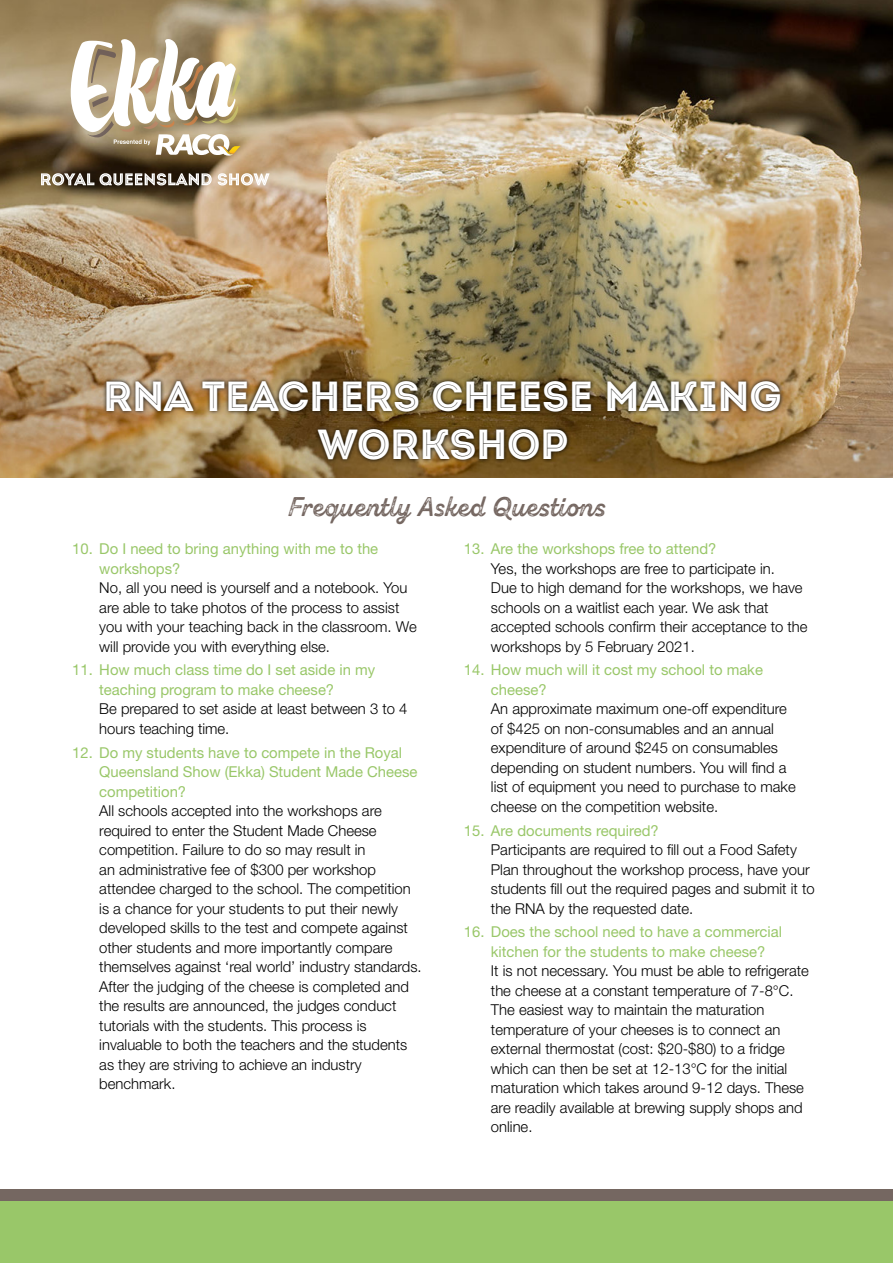
<style>
.page{position:relative;width:893px;height:1263px;background:#fff}
.page>*{position:absolute;margin:0;border:0;box-sizing:border-box;transform-origin:0 0}
.Body-Copy{font:42px/48px "Intro Black Inline Caps";color:#fff;text-align:center}
.t1{font:27px "Zing Script Rust B Base G";color:#756761}
.t2{font:300 15px/19.5px "Helvetica Neue";color:#000}
.t3{font:15px/19.5px "Helvetica Neue";color:#99c769}
.s1{font-weight:400;color:#99c769}
.s2{font-weight:300;color:#000}
</style>
<div class="page">
<img style="left:0;top:0;width:893px;height:477px">
<svg style="left:71px;top:39px;width:170px;height:117px"></svg>
<svg style="left:41px;top:171px;width:228px;height:15px"></svg>
<div style="left:0;top:1189px;width:893px;height:74px;background:#99c769"></div>
<div style="left:0;top:1189px;width:893px;height:11px;background:#756761"></div>
<img style="left:102px;top:376px;width:683px;height:88px">
<p class="Body-Copy" style="left:103px;top:371px;width:679px">RNA TEACHERS CHEESE MAKING<br>WORKSHOP</p>
<p class="t1" style="left:288px;top:489px;width:316px">Frequently Asked Questions</p>
<p class="t2" style="left:99px;top:539px;width:319px;text-indent:-27px"><span class="s1">10. Do I need to bring anything with me to the workshops?<br></span>No, all you need is yourself and a notebook. You are able to take photos of the process to assist you with your teaching back in the classroom. We will provide you with everything else.</p>
<p class="t3" style="left:99px;top:660px;width:310px;text-indent:-27px">11. How much class time do I set aside in my teaching program to make cheese?<br><span class="s2">Be prepared to set aside at least between 3 to 4 hours teaching time.</span></p>
<p class="t2" style="left:99px;top:742px;width:324px;text-indent:-27px"><span class="s1">12. Do my students have to compete in the Royal Queensland Show (Ekka) Student Made Cheese competition?<br></span>All schools accepted into the workshops are required to enter the Student Made Cheese competition. Failure to do so may result in<br>an administrative fee of $300 per workshop attendee charged to the school. The competition is a chance for your students to put their newly developed skills to the test and compete against other students and more importantly compare themselves against ‘real world’ industry standards.<br>After the judging of the cheese is completed and the results are announced, the judges conduct tutorials with the students. This process is invaluable to both the teachers and the students as they are striving to achieve an industry benchmark.</p>
<p class="t2" style="left:491px;top:539px;width:318px;text-indent:-27px"><span class="s1">13. Are the workshops free to attend?<br></span>Yes, the workshops are free to participate in.<br>Due to high demand for the workshops, we have schools on a waitlist each year. We ask that accepted schools confirm their acceptance to the workshops by 5 February 2021.</p>
<p class="t2" style="left:491px;top:660px;width:306px;text-indent:-27px"><span class="s1">14. How much will it cost my school to make cheese?<br></span>An approximate maximum one-off expenditure of $425 on non-consumables and an annual expenditure of around $245 on consumables depending on student numbers. You will find a list of equipment you need to purchase to make cheese on the competition website.</p>
<p class="t2" style="left:491px;top:820px;width:325px;text-indent:-27px"><span class="s1">15. Are documents required?<br></span>Participants are required to fill out a Food Safety Plan throughout the workshop process, have your students fill out the required pages and submit it to the RNA by the requested date.</p>
<p class="t2" style="left:491px;top:922px;width:320px;text-indent:-27px"><span class="s1">16. Does the school need to have a commercial kitchen for the students to make cheese?<br></span>It is not necessary. You must be able to refrigerate the cheese at a constant temperature of 7-8°C.<br>The easiest way to maintain the maturation temperature of your cheeses is to connect an external thermostat (cost: $20-$80) to a fridge which can then be set at 12-13°C for the initial maturation which takes around 9-12 days. These are readily available at brewing supply shops and online.</p>
</div>
